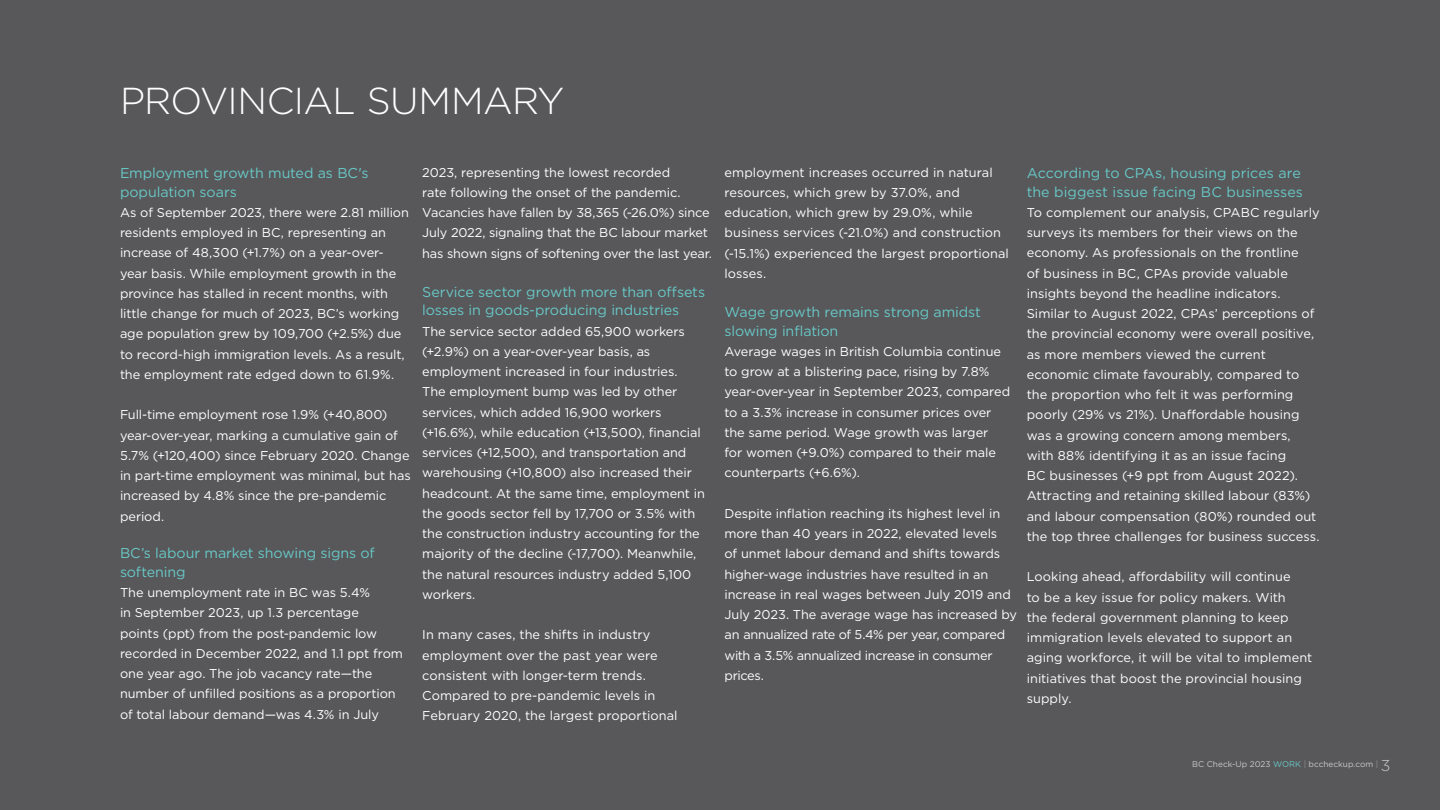
<style>
.page{position:relative;width:1440px;height:810px;background:#58575a}
.page>*{position:absolute;margin:0;border:0;box-sizing:border-box;transform-origin:0 0}
.t1{font:300 37.5px "Gotham";letter-spacing:-.015em;color:#fff}
.Body_Subhead{font:14.25px/18.8px "Gotham";letter-spacing:-.005em;color:#68c8c6}
.Body{font:12.75px/20.2px "Gotham";letter-spacing:-.005em;color:#fff}
.t2{font:8.25px "Gotham";letter-spacing:.005em;color:#c9cacc}
.s1{color:#68c8c6}
.s2{color:#949496}
.s3{font-weight:300;font-size:15.75px}
</style>
<div class="page">
<p class="t1" style="left:120px;top:77px;width:446px">PROVINCIAL SUMMARY</p>
<p class="Body_Subhead" style="left:120px;top:163px;width:250px">Employment growth muted as BC's population soars</p>
<p class="Body" style="left:120px;top:202px;width:291px">As of September 2023, there were 2.81 million residents employed in BC, representing an increase of 48,300 (+1.7%) on a year-over&shy;year basis. While employment growth in the province has stalled in recent months, with little change for much of 2023, BC’s working age population grew by 109,700 (+2.5%) due to record-high immigration levels. As a result, the employment rate edged down to 61.9%.</p>
<p class="Body" style="left:120px;top:404px;width:292px">Full-time employment rose 1.9% (+40,800) year-over-year, marking a cumulative gain of 5.7% (+120,400) since February 2020. Change in part-time employment was minimal, but has increased by 4.8% since the pre-pandemic period.</p>
<p class="Body_Subhead" style="left:120px;top:543px;width:256px">BC’s labour market showing signs of softening</p>
<p class="Body" style="left:120px;top:582px;width:285px">The unemployment rate in BC was 5.4%<br>in September 2023, up 1.3 percentage<br>points (ppt) from the post-pandemic low recorded in December 2022, and 1.1 ppt from one year ago. The job vacancy rate—the number of unfilled positions as a proportion of total labour demand—was 4.3% in July</p>
<p class="Body" style="left:422px;top:162px;width:291px">2023, representing the lowest recorded<br>rate following the onset of the pandemic.<br>Vacancies have fallen by 38,365 (-26.0%) since July 2022, signaling that the BC labour market has shown signs of softening over the last year.</p>
<p class="Body_Subhead" style="left:422px;top:282px;width:284px">Service sector growth more than offsets losses in goods-producing industries</p>
<p class="Body" style="left:422px;top:321px;width:284px">The service sector added 65,900 workers (+2.9%) on a year-over-year basis, as employment increased in four industries.<br>The employment bump was led by other services, which added 16,900 workers (+16.6%), while education (+13,500), financial services (+12,500), and transportation and warehousing (+10,800) also increased their headcount. At the same time, employment in the goods sector fell by 17,700 or 3.5% with the construction industry accounting for the majority of the decline (-17,700). Meanwhile, the natural resources industry added 5,100 workers.</p>
<p class="Body" style="left:422px;top:625px;width:257px">In many cases, the shifts in industry employment over the past year were consistent with longer-term trends.<br>Compared to pre-pandemic levels in February 2020, the largest proportional</p>
<p class="Body" style="left:724px;top:162px;width:286px">employment increases occurred in natural resources, which grew by 37.0%, and education, which grew by 29.0%, while business services (-21.0%) and construction (-15.1%) experienced the largest proportional losses.</p>
<p class="Body_Subhead" style="left:724px;top:302px;width:258px">Wage growth remains strong amidst slowing inflation</p>
<p class="Body" style="left:724px;top:341px;width:287px">Average wages in British Columbia continue to grow at a blistering pace, rising by 7.8% year-over-year in September 2023, compared to a 3.3% increase in consumer prices over the same period. Wage growth was larger<br>for women (+9.0%) compared to their male counterparts (+6.6%).</p>
<p class="Body" style="left:724px;top:503px;width:294px">Despite inflation reaching its highest level in more than 40 years in 2022, elevated levels<br>of unmet labour demand and shifts towards higher-wage industries have resulted in an increase in real wages between July 2019 and July 2023. The average wage has increased by an annualized rate of 5.4% per year, compared with a 3.5% annualized increase in consumer prices.</p>
<p class="Body_Subhead" style="left:1027px;top:163px;width:278px">According to CPAs, housing prices are the biggest issue facing BC businesses</p>
<p class="Body" style="left:1027px;top:202px;width:294px">To complement our analysis, CPABC regularly surveys its members for their views on the economy. As professionals on the frontline<br>of business in BC, CPAs provide valuable insights beyond the headline indicators.<br>Similar to August 2022, CPAs’ perceptions of the provincial economy were overall positive, as more members viewed the current economic climate favourably, compared to the proportion who felt it was performing poorly (29% vs 21%). Unaffordable housing was a growing concern among members, with 88% identifying it as an issue facing<br>BC businesses (+9 ppt from August 2022).<br>Attracting and retaining skilled labour (83%) and labour compensation (80%) rounded out the top three challenges for business success.</p>
<p class="Body" style="left:1027px;top:566px;width:287px">Looking ahead, affordability will continue<br>to be a key issue for policy makers. With<br>the federal government planning to keep immigration levels elevated to support an aging workforce, it will be vital to implement initiatives that boost the provincial housing supply.</p>
<p class="t2" style="left:1192px;top:758px;width:200px">BC Check-Up 2023 <span class="s1">WORK</span> <span class="s2">|</span> bccheckup.com <span class="s2">|</span> <span class="s3">3</span></p>
</div>
